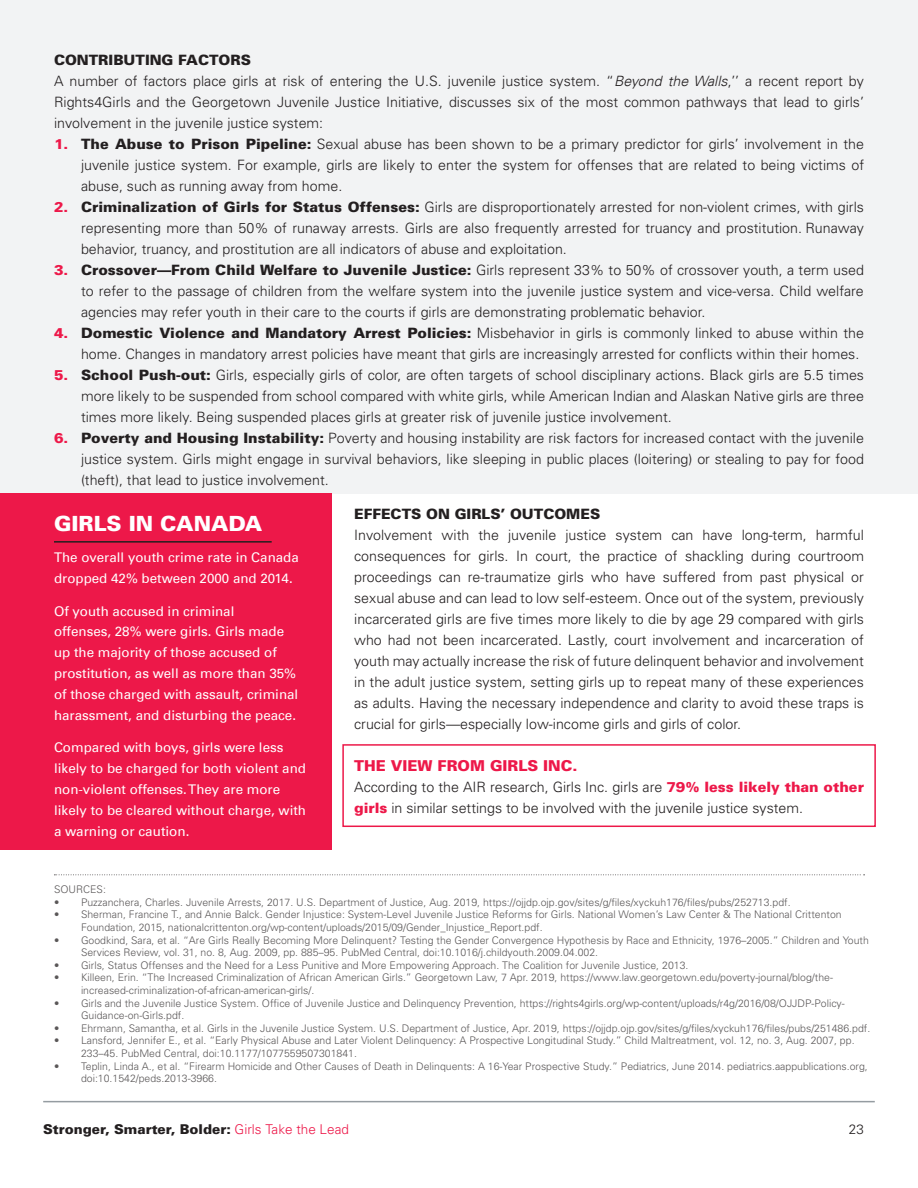
<style>
.page{position:relative;width:918px;height:1188px;background:#fff}
.page>*{position:absolute;margin:0;border:0;box-sizing:border-box;transform-origin:0 0}
.t1{font:900 21px "Univers Com 75";color:#fff}
.t2{font:900 15px "Univers";color:#ed1849}
.t3{font:300 14.25px/21px "Univers";color:#231f20;text-align:justify}
.t4{font:900 14.25px "Univers";color:#231f20}
.t5{font:900 13.5px "Univers";color:#231f20}
.t6{font:13.5px "Univers Com 55 Roman";color:#fff}
.t7{font:300 13.5px "Univers";color:#231f20}
.t8{font:13.35px/20.9px "Univers Com 55 Roman";color:#fff}
.t9{font:300 10.5px/12.6px "Univers";color:#231f20}
.s1{font-family:"Univers Com 45";font-style:italic}
.s2{font-weight:900;color:#ed1849}
.s3{font-weight:900}
.s4{font-weight:300;color:#ed1849}
</style>
<div class="page">
<hr style="left:43px;top:1101px;width:832px;height:1px;background:#959ca1">
<div style="left:0;top:0;width:918px;height:494px;background:#f2f3f4"></div>
<div style="left:0;top:494px;width:332px;height:356px;background:#ed1849"></div>
<hr style="left:54px;top:541px;width:218px;height:2px;background:#231f20">
<div style="left:342px;top:744px;width:534px;height:83px;border:2px solid #ed1849"></div>
<svg style="left:54px;top:874px;width:811px;height:1px"></svg>
<p class="t4" style="left:54px;top:51px;width:199px">CONTRIBUTING FACTORS</p>
<p class="t3" style="left:54px;top:70px;width:812px">A number of factors place girls at risk of entering the U.S. juvenile justice system. “<span class="s1">Beyond the Walls</span>,’’ a recent report by Rights4Girls and the Georgetown Juvenile Justice Initiative, discusses six of the most common pathways that lead to girls’ involvement in the juvenile justice system:</p>
<p class="t3" style="left:81px;top:133px;width:785px;text-indent:-27px"><span class="s2">1.</span> <span class="s3">The Abuse to Prison Pipeline:</span> Sexual abuse has been shown to be a primary predictor for girls’ involvement in the juvenile justice system. For example, girls are likely to enter the system for offenses that are related to being victims of abuse, such as running away from home.</p>
<p class="t3" style="left:81px;top:196px;width:785px;text-indent:-27px"><span class="s2">2.</span> <span class="s3">Criminalization of Girls for Status Offenses:</span> Girls are disproportionately arrested for non-violent crimes, with girls representing more than 50% of runaway arrests. Girls are also frequently arrested for truancy and prostitution. Runaway behavior, truancy, and prostitution are all indicators of abuse and exploitation.</p>
<p class="t3" style="left:81px;top:259px;width:784px;text-indent:-27px"><span class="s2">3.</span> <span class="s3">Crossover—From Child Welfare to Juvenile Justice:</span> Girls represent 33% to 50% of crossover youth, a term used to refer to the passage of children from the welfare system into the juvenile justice system and vice-versa. Child welfare agencies may refer youth in their care to the courts if girls are demonstrating problematic behavior.</p>
<p class="t3" style="left:81px;top:322px;width:785px;text-indent:-27px"><span class="s2">4.</span> <span class="s3">Domestic Violence and Mandatory Arrest Policies:</span> Misbehavior in girls is commonly linked to abuse within the home. Changes in mandatory arrest policies have meant that girls are increasingly arrested for conflicts within their homes.</p>
<p class="t3" style="left:81px;top:364px;width:785px;text-indent:-27px"><span class="s2">5.</span> <span class="s3">School Push-out:</span> Girls, especially girls of color, are often targets of school disciplinary actions. Black girls are 5.5 times more likely to be suspended from school compared with white girls, while American Indian and Alaskan Native girls are three times more likely. Being suspended places girls at greater risk of juvenile justice involvement.</p>
<p class="t3" style="left:81px;top:427px;width:785px;text-indent:-27px"><span class="s2">6.</span> <span class="s3">Poverty and Housing Instability:</span> Poverty and housing instability are risk factors for increased contact with the juvenile justice system. Girls might engage in survival behaviors, like sleeping in public places (loitering) or stealing to pay for food (theft), that lead to justice involvement.</p>
<p class="t4" style="left:354px;top:505px;width:248px">EFFECTS ON GIRLS’ OUTCOMES</p>
<p class="t3" style="left:354px;top:524px;width:511px">Involvement with the juvenile justice system can have long-term, harmful consequences for girls. In court, the practice of shackling during courtroom proceedings can re-traumatize girls who have suffered from past physical or sexual abuse and can lead to low self-esteem. Once out of the system, previously incarcerated girls are five times more likely to die by age 29 compared with girls who had not been incarcerated. Lastly, court involvement and incarceration of youth may actually increase the risk of future delinquent behavior and involvement in the adult justice system, setting girls up to repeat many of these experiences as adults. Having the necessary independence and clarity to avoid these traps is crucial for girls—especially low-income girls and girls of color.</p>
<p class="t2" style="left:354px;top:756px;width:225px">THE VIEW FROM GIRLS INC.</p>
<p class="t3" style="left:354px;top:776px;width:511px">According to the AIR research, Girls Inc. girls are <span class="s2">79% less likely than other girls</span> in similar settings to be involved with the juvenile justice system.</p>
<p class="t1" style="left:54px;top:511px;width:210px">GIRLS IN CANADA</p>
<p class="t8" style="left:54px;top:547px;width:246px">The overall youth crime rate in Canada dropped 42% between 2000 and 2014.</p>
<p class="t8" style="left:54px;top:600px;width:246px">Of youth accused in criminal<br>offenses, 28% were girls. Girls made up the majority of those accused of prostitution, as well as more than 35% of those charged with assault, criminal harassment, and disturbing the peace.</p>
<p class="t8" style="left:54px;top:737px;width:254px">Compared with boys, girls were less likely to be charged for both violent and non-violent offenses. They are more likely to be cleared without charge, with</p>
<p class="t6" style="left:54px;top:823px;width:137px">a warning or caution.</p>
<p class="t9" style="left:54px;top:883px;width:53px">SOURCES:</p>
<p class="t9" style="left:54px;top:895px;width:738px">• Puzzanchera, Charles. Juvenile Arrests, 2017. U.S. Department of Justice, Aug. 2019, https://ojjdp.ojp.gov/sites/g/files/xyckuh176/files/pubs/252713.pdf.</p>
<p class="t9" style="left:81px;top:908px;width:762px;text-indent:-27px">• Sherman, Francine T., and Annie Balck. Gender Injustice: System-Level Juvenile Justice Reforms for Girls. National Women’s Law Center &amp; The National Crittenton<br>Foundation, 2015, nationalcrittenton.org/wp-content/uploads/2015/09/Gender_Injustice_Report.pdf.</p>
<p class="t9" style="left:81px;top:933px;width:789px;text-indent:-27px">• Goodkind, Sara, et al. “Are Girls Really Becoming More Delinquent? Testing the Gender Convergence Hypothesis by Race and Ethnicity, 1976–2005.” Children and Youth<br>Services Review, vol. 31, no. 8, Aug. 2009, pp. 885–95. PubMed Central, doi:10.1016/j.childyouth.2009.04.002.</p>
<p class="t9" style="left:54px;top:958px;width:636px">• Girls, Status Offenses and the Need for a Less Punitive and More Empowering Approach. The Coalition for Juvenile Justice, 2013.</p>
<p class="t9" style="left:81px;top:971px;width:753px;text-indent:-27px">• Killeen, Erin. “The Increased Criminalization of African American Girls.” Georgetown Law, 7 Apr. 2019, https://www.law.georgetown.edu/poverty-journal/blog/the&shy;increased-criminalization-of-african-american-girls/.</p>
<p class="t9" style="left:81px;top:996px;width:765px;text-indent:-27px">• Girls and the Juvenile Justice System. Office of Juvenile Justice and Delinquency Prevention, https://rights4girls.org/wp-content/uploads/r4g/2016/08/OJJDP-Policy-<br>Guidance-on-Girls.pdf.</p>
<p class="t9" style="left:54px;top:1021px;width:818px">• Ehrmann, Samantha, et al. Girls in the Juvenile Justice System. U.S. Department of Justice, Apr. 2019, https://ojjdp.ojp.gov/sites/g/files/xyckuh176/files/pubs/251486.pdf.</p>
<p class="t9" style="left:81px;top:1034px;width:775px;text-indent:-27px">• Lansford, Jennifer E., et al. “Early Physical Abuse and Later Violent Delinquency: A Prospective Longitudinal Study.” Child Maltreatment, vol. 12, no. 3, Aug. 2007, pp.<br>233–45. PubMed Central, doi:10.1177/1077559507301841.</p>
<p class="t9" style="left:81px;top:1059px;width:788px;text-indent:-27px">• Teplin, Linda A., et al. “Firearm Homicide and Other Causes of Death in Delinquents: A 16-Year Prospective Study.” Pediatrics, June 2014. pediatrics.aappublications.org, doi:10.1542/peds.2013-3966.</p>
<p class="t5" style="left:43px;top:1121px;width:307px">Stronger, Smarter, Bolder: <span class="s4">Girls Take the Lead</span></p>
<p class="t7" style="left:849px;top:1121px;width:17px">23</p>
</div>
